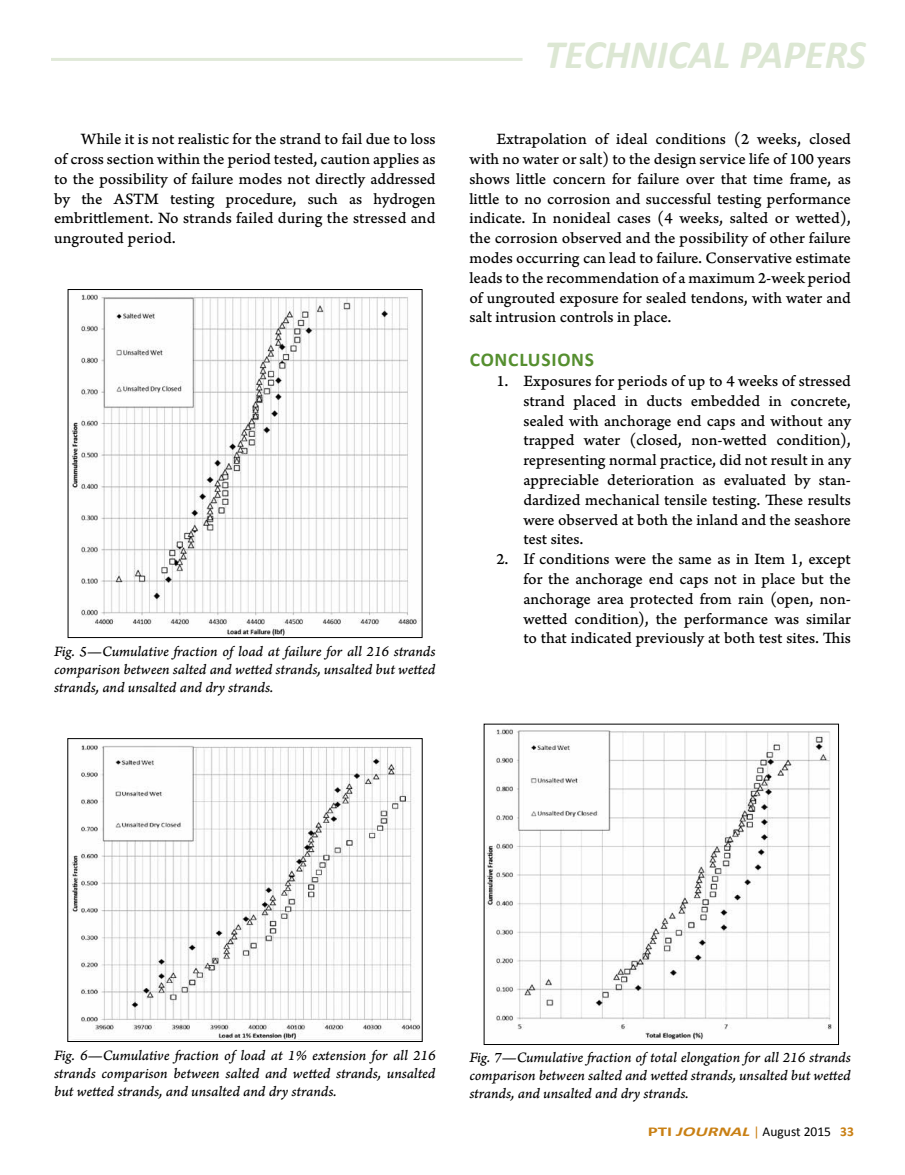
<style>
.page{position:relative;width:905px;height:1175px;background:#fff}
.page>*{position:absolute;margin:0;border:0;box-sizing:border-box;transform-origin:0 0}
.t1{font:italic 700 40.5px "Calibri";color:#dce7d3}
.t2{font:700 19.5px "Calibri";letter-spacing:.04em;color:#558f2f}
.t3{font:16.5px/19.8px "Arno Pro Caption";color:#000;text-align:justify}
.t4{font:15px/18px "Arno Pro Italic Caption";letter-spacing:-.005em;color:#000;text-align:justify}
.t5{font:13.5px "Calibri";color:#000}
.s1{font-weight:700;color:#c98014}
.s2{font-weight:700;font-style:italic;color:#c98014}
.s3{color:#c98014}
</style>
<div class="page">
<hr style="left:51px;top:58px;width:471px;height:3px;background:#e0e9d8">
<img style="left:70px;top:294px;width:347px;height:341px">
<img style="left:71px;top:745px;width:349px;height:294px">
<img style="left:486px;top:729px;width:346px;height:310px">
<h1 class="t1" style="left:544px;top:29px;width:323px">TECHNICAL PAPERS</h1>
<p class="t3" style="left:54px;top:130px;width:383px;text-indent:27px">While it is not realistic for the strand to fail due to loss of cross section within the period tested, caution applies as to the possibility of failure modes not directly addressed by the ASTM testing procedure, such as hydrogen embrittlement. No strands failed during the stressed and ungrouted period.</p>
<p class="t3" style="left:469px;top:130px;width:383px;text-indent:27px">Extrapolation of ideal conditions (2 weeks, closed with no water or salt) to the design service life of 100 years shows little concern for failure over that time frame, as little to no corrosion and successful testing performance indicate. In nonideal cases (4 weeks, salted or wetted), the corrosion observed and the possibility of other failure modes occurring can lead to failure. Conservative estimate leads to the recommendation of a maximum 2-week period of ungrouted exposure for sealed tendons, with water and salt intrusion controls in place.</p>
<p class="t2" style="left:470px;top:347px;width:126px">CONCLUSIONS</p>
<p class="t3" style="left:523px;top:372px;width:329px;text-indent:-27px">1. Exposures for periods of up to 4 weeks of stressed strand placed in ducts embedded in concrete, sealed with anchorage end caps and without any trapped water (closed, non-wetted condition), representing normal practice, did not result in any appreciable deterioration as evaluated by stan&shy;dardized mechanical tensile testing. These results were observed at both the inland and the seashore test sites.</p>
<p class="t3" style="left:523px;top:550px;width:329px;text-indent:-27px">2. If conditions were the same as in Item 1, except for the anchorage end caps not in place but the anchorage area protected from rain (open, non&shy;wetted condition), the performance was similar to that indicated previously at both test sites. This</p>
<p class="t4" style="left:54px;top:643px;width:383px">Fig. 5—Cumulative fraction of load at failure for all 216 strands comparison between salted and wetted strands, unsalted but wetted strands, and unsalted and dry strands.</p>
<p class="t4" style="left:54px;top:1047px;width:383px">Fig. 6—Cumulative fraction of load at 1% extension for all 216 strands comparison between salted and wetted strands, unsalted but wetted strands, and unsalted and dry strands.</p>
<p class="t4" style="left:469px;top:1049px;width:383px">Fig. 7—Cumulative fraction of total elongation for all 216 strands comparison between salted and wetted strands, unsalted but wetted strands, and unsalted and dry strands.</p>
<p class="t5" style="left:648px;top:1122px;width:207px"><span class="s1">PTI</span> <span class="s2">JOURNAL</span> <span class="s3">|</span> August 2015 <span class="s1">33</span></p>
</div>
